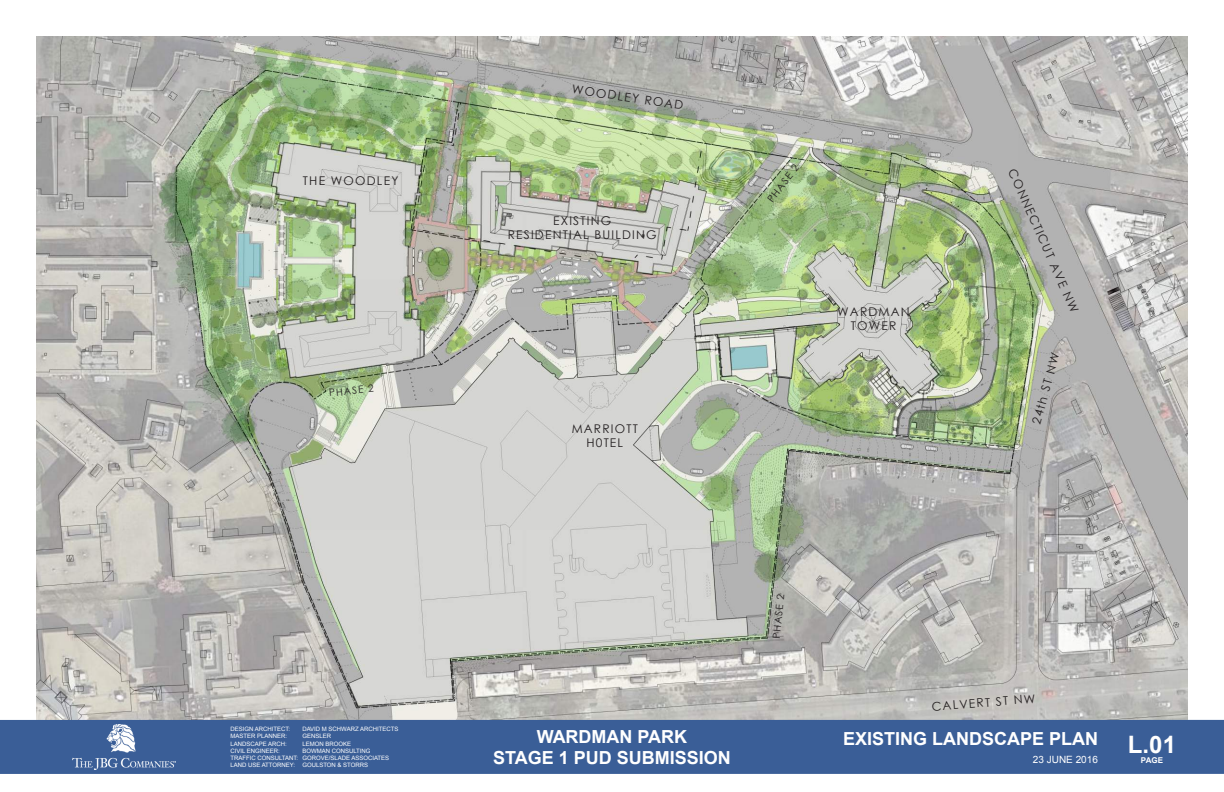
<style>
.page{position:relative;width:1224px;height:792px;background:#fff}
.page>*{position:absolute;margin:0;border:0;box-sizing:border-box;transform-origin:0 0}
.t1{font:700 24px "Arial";color:#fff}
.t2{font:700 18px/21.6px "Arial";color:#fff;text-align:center}
.t3{font:12px "Century Gothic";letter-spacing:.1em;color:#231f20}
.t4{font:10px "Century Gothic";color:#231f20}
.t5{font:10px "Arial";color:#fff}
.t6{font:700 8px "Arial";color:#fff}
.t7{font:6px/7.2px "Arial";color:#fff}
</style>
<div class="page">
<img style="left:36px;top:36px;width:1152px;height:684px">
<div style="left:0;top:720px;width:1224px;height:54px;background:#3a5e97"></div>
<img style="left:72px;top:725px;width:104px;height:44px">
<p class="t3" style="left:303px;top:172px;width:97px">THE WOODLEY</p>
<p class="t4" style="left:328px;top:386px;width:46px;rotate:-6deg">PHASE 2</p>
<p class="t7" style="left:230px;top:726px;width:61px">DESIGN ARCHITECT:</p>
<p class="t7" style="left:302px;top:726px;width:98px">DAVID M SCHWARZ ARCHITECTS</p>
<p class="t7" style="left:230px;top:733px;width:58px">MASTER PLANNER:</p>
<p class="t7" style="left:302px;top:733px;width:30px">GENSLER</p>
<p class="t7" style="left:230px;top:740px;width:58px">LANDSCAPE ARCH:</p>
<p class="t7" style="left:302px;top:740px;width:50px">LEMON BROOKE</p>
<p class="t7" style="left:230px;top:747px;width:51px">CIVIL ENGINEER:</p>
<p class="t7" style="left:230px;top:747px;width:160px;text-indent:72px">BOWMAN CONSULTING<br>TRAFFIC CONSULTANT: GOROVE/SLADE ASSOCIATES<br>LAND USE ATTORNEY: GOULSTON &amp; STORRS</p>
<p class="t3" style="left:573px;top:81px;width:114px;rotate:8deg">WOODLEY ROAD</p>
<p class="t3" style="left:553px;top:212px;width:59px">EXISTING</p>
<p class="t3" style="left:508px;top:226px;width:151px">RESIDENTIAL BUILDING</p>
<p class="t3" style="left:572px;top:420px;width:68px">MARRIOTT</p>
<p class="t3" style="left:586px;top:435px;width:38px">H0TEL</p>
<p class="t4" style="left:764px;top:197px;width:46px;rotate:-52deg">PHASE 2</p>
<p class="t3" style="left:837px;top:303px;width:74px">WARDMAN</p>
<p class="t3" style="left:851px;top:317px;width:47px">TOWER</p>
<p class="t3" style="left:1020px;top:166px;width:157px;rotate:66deg">CONNECTICUT AVE NW</p>
<p class="t3" style="left:1028px;top:421px;width:75px;rotate:-74deg">24th ST NW</p>
<p class="t4" style="left:769px;top:638px;width:46px;rotate:-84deg">PHASE 2</p>
<p class="t3" style="left:931px;top:698px;width:105px;rotate:-4deg">CALVERT ST NW</p>
<h2 class="t2" style="left:493px;top:726px;width:239px">WARDMAN PARK<br>STAGE 1 PUD SUBMISSION</h2>
<p class="t1" style="left:1128px;top:729px;width:50px">L.01</p>
<p class="t2" style="left:843px;top:728px;width:257px">EXISTING LANDSCAPE PLAN</p>
<h3 class="t5" style="left:1033px;top:753px;width:67px">23 JUNE 2016</h3>
<p class="t6" style="left:1141px;top:755px;width:24px">PAGE</p>
</div>
